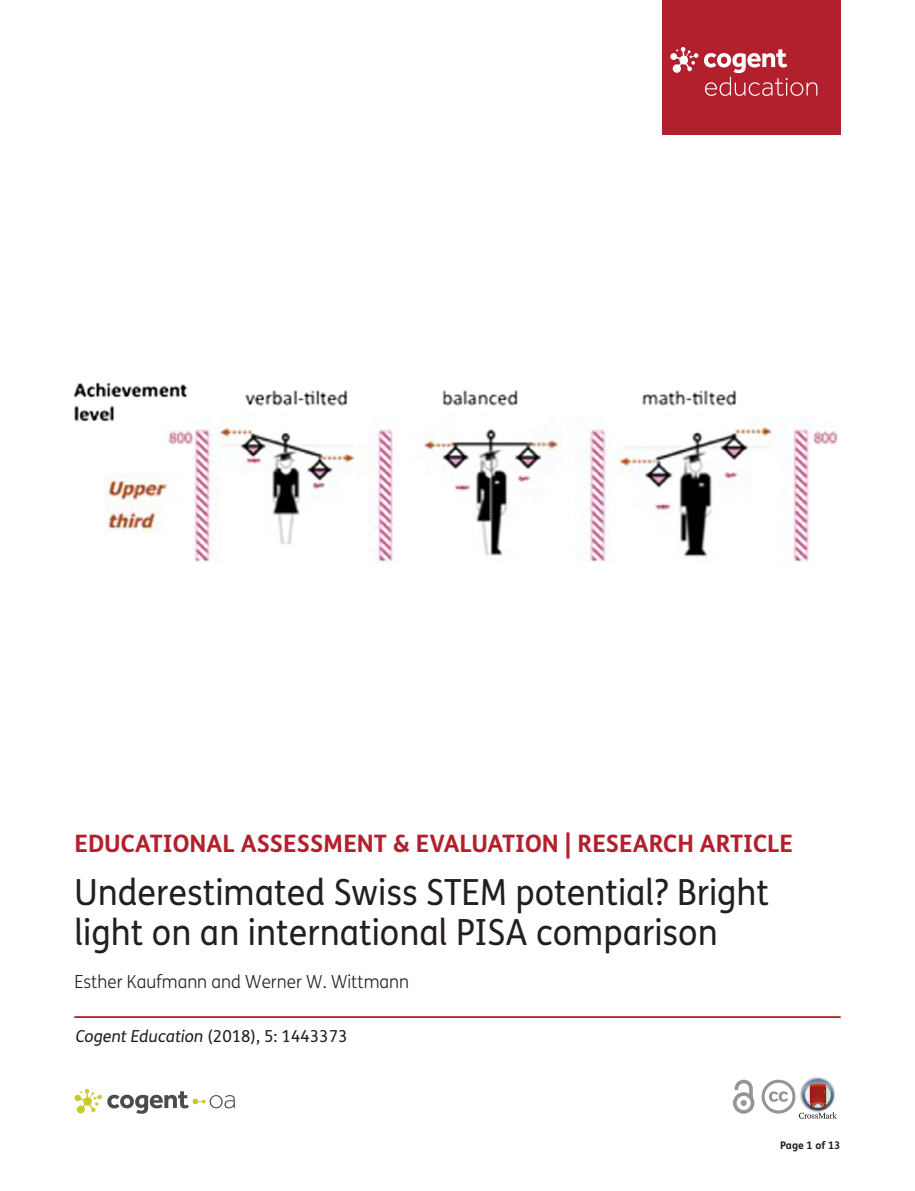
<style>
.page{position:relative;width:915px;height:1191px;background:#fff}
.page>*{position:absolute;margin:0;border:0;box-sizing:border-box;transform-origin:0 0}
.t1{font:36px/40.5px "FS Me Pro";color:#231f20;scale:.95 1}
.t2{font:700 24px "FS Me Pro";color:#b3202d}
.t3{font:300 18px "FS Me Pro";color:#231f20;scale:.95 1}
.t4{font:16.5px "FS Me Pro";color:#231f20}
.t5{font:700 10.5px "FS Me Pro";color:#231f20}
.s1{font-style:italic}
</style>
<div class="page">
<div style="left:661px;top:0;width:179px;height:134px;background:#b3202d"></div>
<svg style="left:670px;top:47px;width:147px;height:49px"></svg>
<svg style="left:733px;top:1079px;width:21px;height:34px"></svg>
<hr style="left:74px;top:1016px;width:766px;height:2px;background:#b3202d">
<img style="left:810px;top:1077px;width:15px;height:2px">
<svg style="left:761px;top:1079px;width:75px;height:39px"></svg>
<img style="left:74px;top:382px;width:764px;height:180px">
<svg style="left:74px;top:1089px;width:161px;height:24px"></svg>
<p class="t2" style="left:74px;top:824px;width:720px">EDUCATIONAL ASSESSMENT &amp; EVALUATION | RESEARCH ARTICLE</p>
<p class="t1" style="left:74px;top:871px;width:732px">Underestimated Swiss STEM potential? Bright light on an international PISA comparison</p>
<p class="t3" style="left:74px;top:969px;width:353px">Esther Kaufmann and Werner W. Wittmann</p>
<p class="t4" style="left:76px;top:1025px;width:273px"><span class="s1">Cogent Education</span> (2018), 5: 1443373</p>
<p class="t5" style="left:780px;top:1137px;width:62px">Page 1 of 13</p>
</div>
